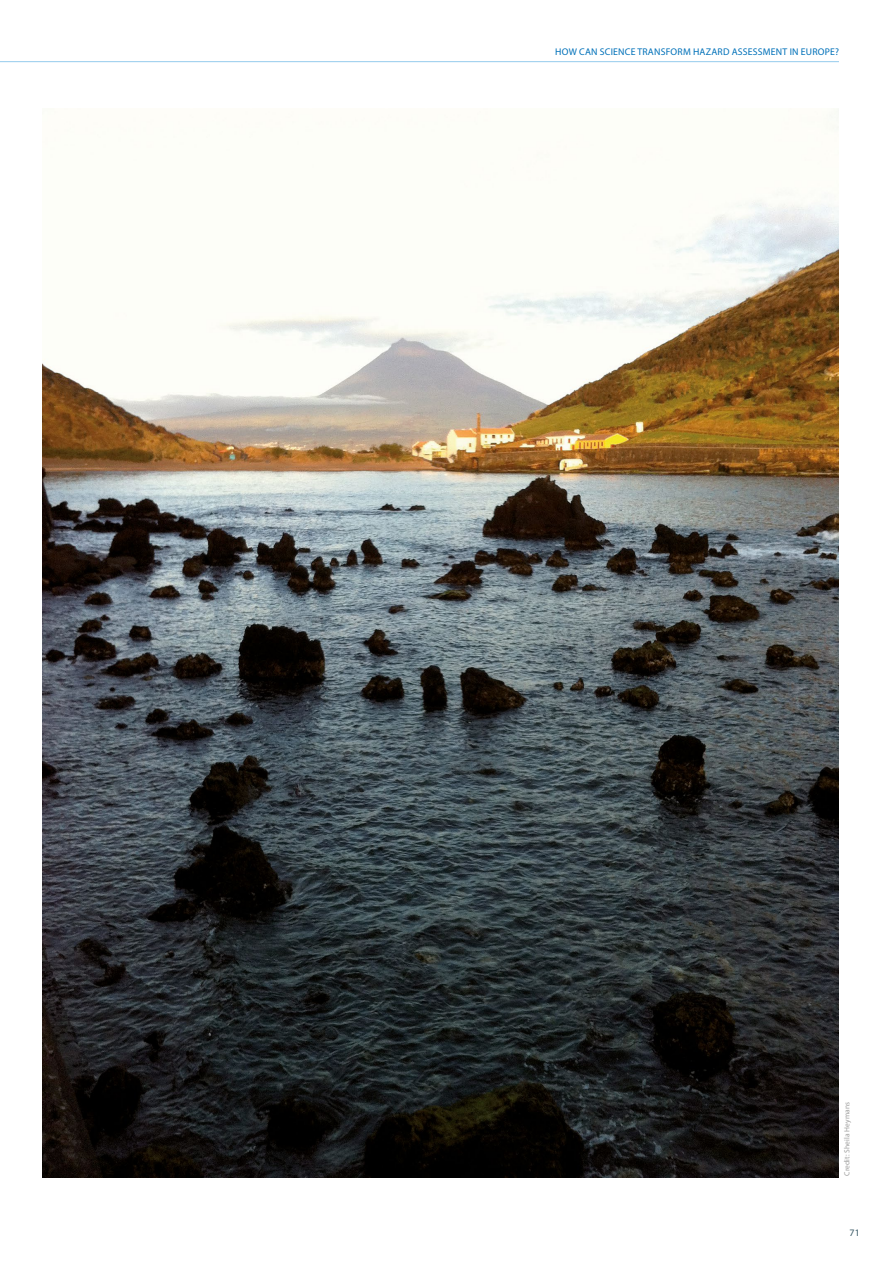
<style>
.page{position:relative;width:893px;height:1263px;background:#fff}
.page>*{position:absolute;margin:0;border:0;box-sizing:border-box;transform-origin:0 0}
.t1{font:9.9px "Myriad Pro";color:#355663}
.t2{font:9.75px "Myriad Pro";letter-spacing:.02em;color:#0071b9}
.t3{font:7.5px "Myriad Pro";letter-spacing:.015em;color:#9d9d9c}
</style>
<div class="page">
<hr style="left:0;top:61px;width:839px;height:1px;background:#95cbed">
<img style="left:43px;top:110px;width:796px;height:1068px">
<p class="t2" style="left:555px;top:45px;width:285px">HOW CAN SCIENCE TRANSFORM HAZARD ASSESSMENT IN EUROPE?</p>
<p class="t3" style="left:842px;top:1176px;width:75px;rotate:-90deg">Credit: Sheila Heymans</p>
<p class="t1" style="left:850px;top:1226px;width:12px">71</p>
</div>
